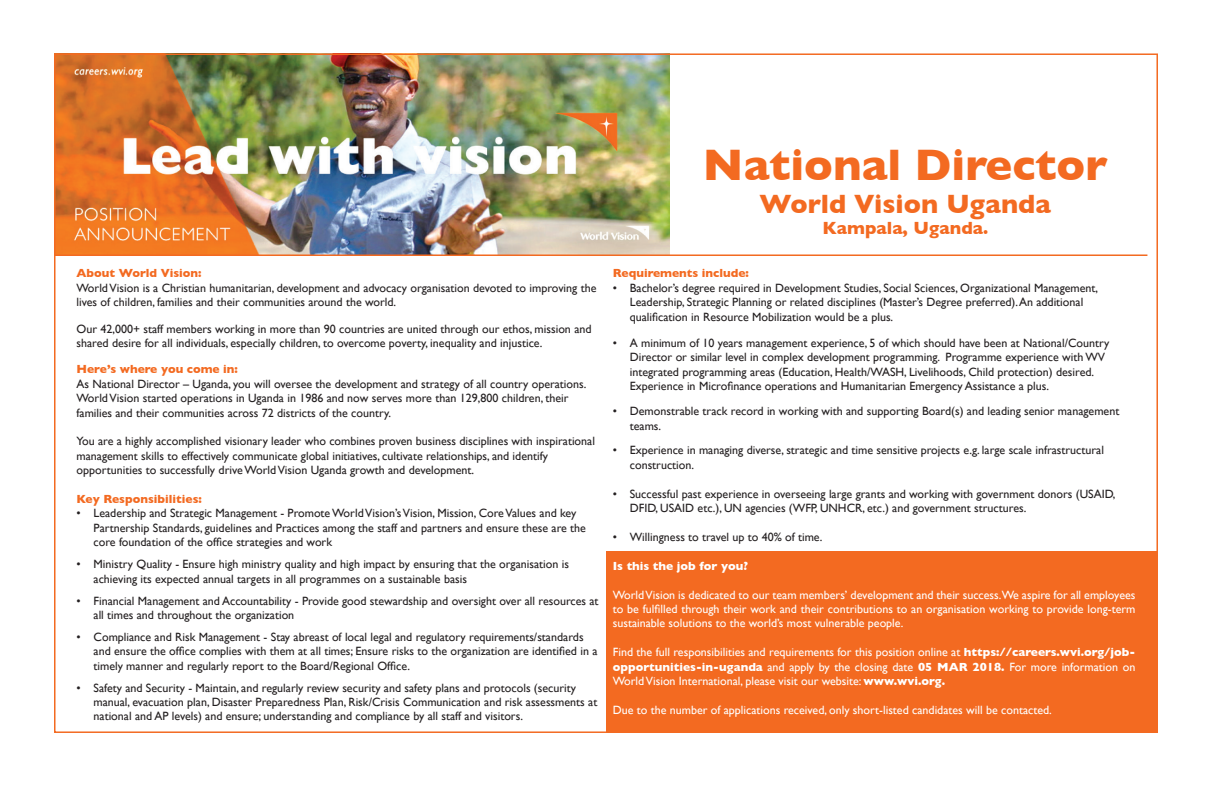
<style>
.page{position:relative;width:1212px;height:787px;background:#fff}
.page>*{position:absolute;margin:0;border:0;box-sizing:border-box;transform-origin:0 0}
.t1{font:700 45px "Gill Sans";color:#f36a21}
.t2{font:700 27px "Gill Sans";color:#f36a21}
.t3{font:700 18px "Gill Sans";color:#f36a21}
.t4{font:12px/14.4px "Gill Sans";color:#231f20}
.t5{font:12px/14.4px "Gill Sans";color:#fff;text-align:justify}
.t6{font:700 12px "Gill Sans";color:#f36a21}
.t7{font:700 12px "Gill Sans";color:#fff}
.s1{font-weight:700}
</style>
<div class="page">
<div style="left:607px;top:551px;width:551px;height:182px;background:#f36a21"></div>
<img style="left:57px;top:56px;width:612px;height:198px">
<hr style="left:54px;top:254px;width:1093px;height:2px;background:#f36a21">
<p class="t6" style="left:77px;top:266px;width:126px">About World Vision:</p>
<p class="t4" style="left:77px;top:280px;width:521px">World Vision is a Christian humanitarian, development and advocacy organisation devoted to improving the lives of children, families and their communities around the world.</p>
<p class="t4" style="left:77px;top:321px;width:516px">Our 42,000+ staff members working in more than 90 countries are united through our ethos, mission and shared desire for all individuals, especially children, to overcome poverty, inequality and injustice.</p>
<p class="t6" style="left:77px;top:362px;width:163px">Here’s where you come in:</p>
<p class="t4" style="left:77px;top:376px;width:511px">As National Director – Uganda, you will oversee the development and strategy of all country operations.<br>World Vision started operations in Uganda in 1986 and now serves more than 129,800 children, their families and their communities across 72 districts of the country.</p>
<p class="t4" style="left:77px;top:434px;width:520px">You are a highly accomplished visionary leader who combines proven business disciplines with inspirational management skills to effectively communicate global initiatives, cultivate relationships, and identify opportunities to successfully drive World Vision Uganda growth and development.</p>
<p class="t6" style="left:77px;top:492px;width:127px">Key Responsibilities:</p>
<p class="t4" style="left:94px;top:506px;width:494px;text-indent:-17px">• Leadership and Strategic Management - Promote World Vision’s Vision, Mission, Core Values and key<br>Partnership Standards, guidelines and Practices among the staff and partners and ensure these are the core foundation of the office strategies and work</p>
<p class="t4" style="left:94px;top:557px;width:477px;text-indent:-17px">• Ministry Quality - Ensure high ministry quality and high impact by ensuring that the organisation is achieving its expected annual targets in all programmes on a sustainable basis</p>
<p class="t4" style="left:94px;top:593px;width:506px;text-indent:-17px">• Financial Management and Accountability - Provide good stewardship and oversight over all resources at all times and throughout the organization</p>
<p class="t4" style="left:94px;top:629px;width:505px;text-indent:-17px">• Compliance and Risk Management - Stay abreast of local legal and regulatory requirements/standards and ensure the office complies with them at all times; Ensure risks to the organization are identified in a timely manner and regularly report to the Board/Regional Office.</p>
<p class="t4" style="left:94px;top:680px;width:505px;text-indent:-17px">• Safety and Security - Maintain, and regularly review security and safety plans and protocols (security manual, evacuation plan, Disaster Preparedness Plan, Risk/Crisis Communication and risk assessments at national and AP levels) and ensure; understanding and compliance by all staff and visitors.</p>
<h1 class="t1" style="left:703px;top:139px;width:406px">National Director</h1>
<h2 class="t2" style="left:759px;top:188px;width:293px">World Vision Uganda</h2>
<h3 class="t3" style="left:822px;top:218px;width:167px">Kampala, Uganda.</h3>
<p class="t6" style="left:613px;top:266px;width:138px">Requirements include:</p>
<p class="t4" style="left:630px;top:280px;width:470px;text-indent:-17px">• Bachelor’s degree required in Development Studies, Social Sciences, Organizational Management,<br>Leadership, Strategic Planning or related disciplines (Master’s Degree preferred). An additional qualification in Resource Mobilization would be a plus.</p>
<p class="t4" style="left:630px;top:335px;width:481px;text-indent:-17px">• A minimum of 10 years management experience, 5 of which should have been at National/Country Director or similar level in complex development programming. Programme experience with WV integrated programming areas (Education, Health/WASH, Livelihoods, Child protection) desired.<br>Experience in Microfinance operations and Humanitarian Emergency Assistance a plus.</p>
<p class="t4" style="left:630px;top:404px;width:491px;text-indent:-17px">• Demonstrable track record in working with and supporting Board(s) and leading senior management teams.</p>
<p class="t4" style="left:630px;top:443px;width:476px;text-indent:-17px">• Experience in managing diverse, strategic and time sensitive projects e.g. large scale infrastructural construction.</p>
<p class="t4" style="left:630px;top:486px;width:487px;text-indent:-17px">• Successful past experience in overseeing large grants and working with government donors (USAID,<br>DFID, USAID etc.), UN agencies (WFP, UNHCR, etc.) and government structures.</p>
<p class="t4" style="left:613px;top:529px;width:211px">• Willingness to travel up to 40% of time.</p>
<p class="t7" style="left:613px;top:558px;width:137px">Is this the job for you?</p>
<p class="t5" style="left:613px;top:587px;width:524px">World Vision is dedicated to our team members’ development and their success.We aspire for all employees to be fulfilled through their work and their contributions to an organisation working to provide long-term sustainable solutions to the world’s most vulnerable people.</p>
<p class="t5" style="left:613px;top:644px;width:524px">Find the full responsibilities and requirements for this position online at <span class="s1">https://careers.wvi.org/job&shy;opportunities-in-uganda</span> and apply by the closing date <span class="s1">05 MAR 2018.</span> For more information on World Vision International, please visit our website: <span class="s1">www.wvi.org.</span></p>
<p class="t5" style="left:613px;top:702px;width:441px">Due to the number of applications received, only short-listed candidates will be contacted.</p>
</div>
